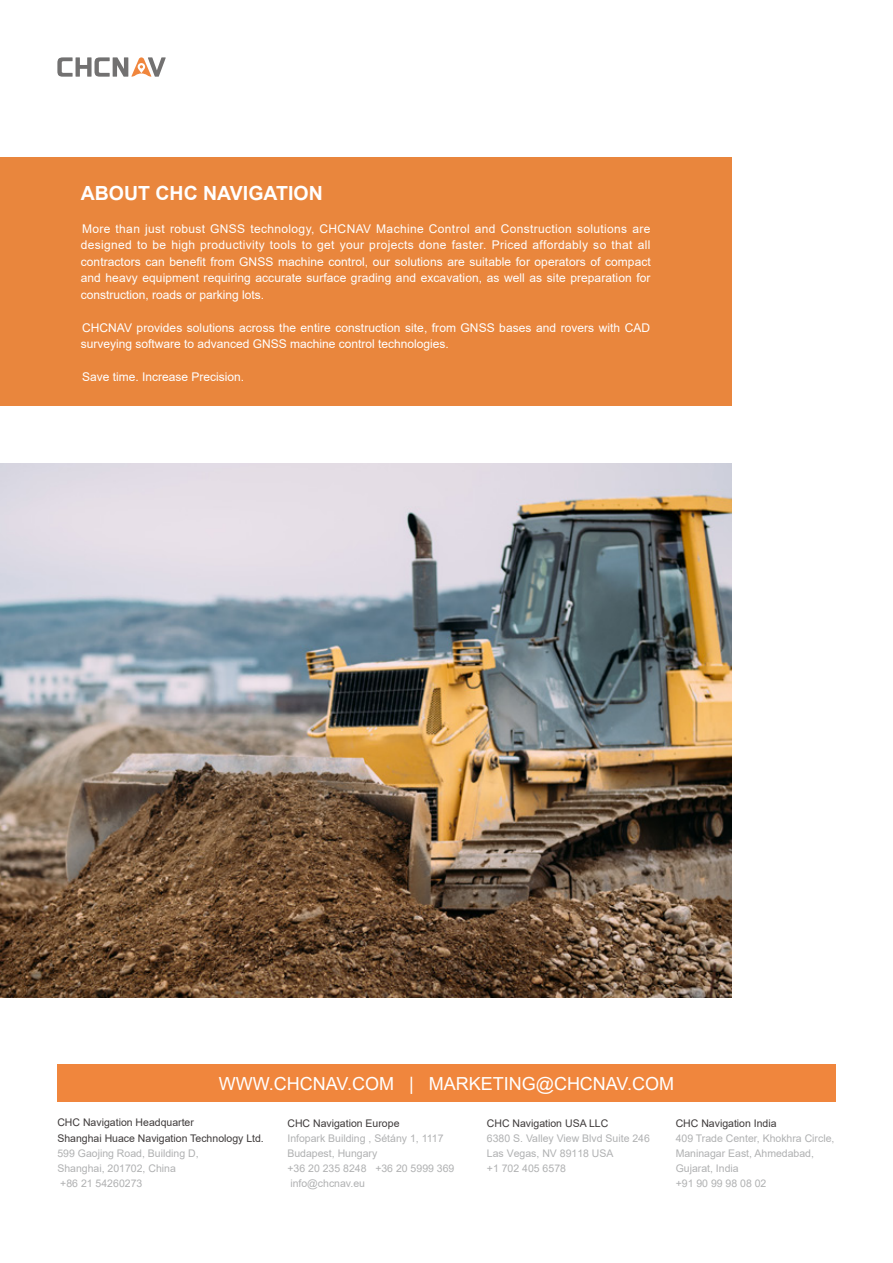
<style>
.page{position:relative;width:893px;height:1263px;background:#fff}
.page>*{position:absolute;margin:0;border:0;box-sizing:border-box;transform-origin:0 0}
.t1{font:700 19.5px "Arial";color:#fff}
.t2{font:18px "Arial";color:#fff}
.t3{font:12px/16.5px "Arial";color:#fff;text-align:justify}
.t4{font:10.5px/15px "Arial";color:#b0b1b2}
.t5{font:10.5px/15px "Arial";color:#3e3a3a}
</style>
<div class="page">
<div style="left:0;top:157px;width:731px;height:249px;background:#e9863d"></div>
<div style="left:57px;top:1064px;width:779px;height:37px;background:#f0863d"></div>
<svg style="left:57px;top:57px;width:109px;height:20px"></svg>
<img style="left:0;top:463px;width:731px;height:534px">
<h1 class="t1" style="left:81px;top:179px;width:243px">ABOUT CHC NAVIGATION</h1>
<p class="t3" style="left:81px;top:220px;width:571px">More than just robust GNSS technology, CHCNAV Machine Control and Construction solutions are designed to be high productivity tools to get your projects done faster. Priced affordably so that all contractors can benefit from GNSS machine control, our solutions are suitable for operators of compact and heavy equipment requiring accurate surface grading and excavation, as well as site preparation for construction, roads or parking lots.</p>
<p class="t3" style="left:81px;top:319px;width:571px">CHCNAV provides solutions across the entire construction site, from GNSS bases and rovers with CAD surveying software to advanced GNSS machine control technologies.</p>
<p class="t3" style="left:82px;top:369px;width:164px">Save time. Increase Precision.</p>
<h2 class="t2" style="left:219px;top:1071px;width:456px">WWW.CHCNAV.COM | MARKETING@CHCNAV.COM</h2>
<p class="t5" style="left:57px;top:1115px;width:208px">CHC Navigation Headquarter<br>Shanghai Huace Navigation Technology Ltd.</p>
<p class="t4" style="left:57px;top:1145px;width:143px">599 Gaojing Road, Building D,<br>Shanghai, 201702, China<br>+86 21 54260273</p>
<p class="t5" style="left:287px;top:1115px;width:114px">CHC Navigation Europe</p>
<p class="t4" style="left:287px;top:1130px;width:168px">Infopark Building , Sétány 1, 1117<br>Budapest, Hungary<br>+36 20 235 8248 +36 20 5999 369 info@chcnav.eu</p>
<p class="t5" style="left:487px;top:1115px;width:123px">CHC Navigation USA LLC</p>
<p class="t4" style="left:487px;top:1130px;width:165px">6380 S. Valley View Blvd Suite 246<br>Las Vegas, NV 89118 USA<br>+1 702 405 6578</p>
<p class="t5" style="left:676px;top:1115px;width:102px">CHC Navigation India</p>
<p class="t4" style="left:676px;top:1130px;width:160px">409 Trade Center, Khokhra Circle,<br>Maninagar East, Ahmedabad,<br>Gujarat, India<br>+91 90 99 98 08 02</p>
</div>
